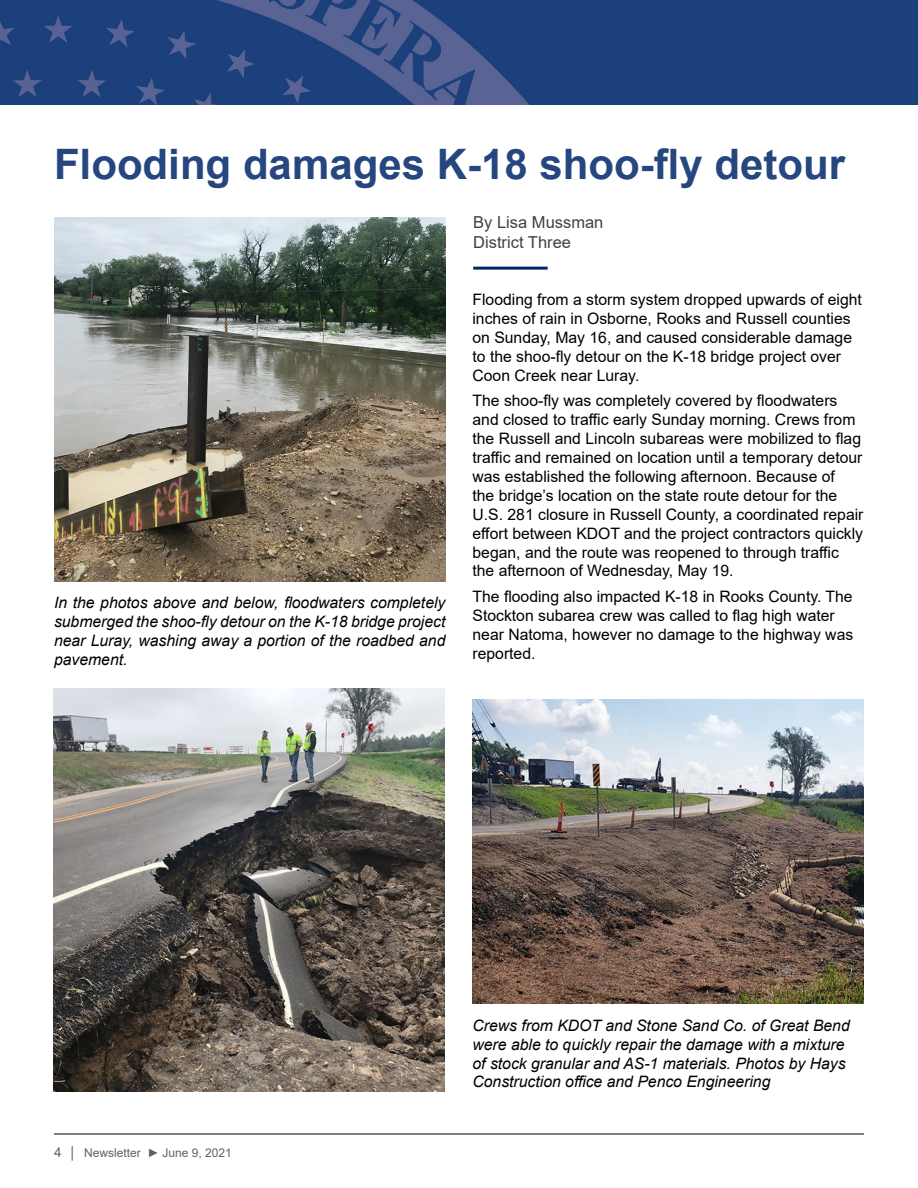
<style>
.page{position:relative;width:918px;height:1188px;background:#fff}
.page>*{position:absolute;margin:0;border:0;box-sizing:border-box;transform-origin:0 0}
.t1{font:700 42px "Arial";color:#264680}
.t2{font:16.5px/19.8px "Arial";color:#414042}
.t3{font:15.75px/18.9px "Arial";color:#000}
.t4{font:italic 15.75px/18.9px "Arial";color:#000;text-align:justify}
.t5{font:12px "Arial";color:#606163}
.s1{font-size:13.5px}
</style>
<div class="page">
<hr style="left:54px;top:1134px;width:810px;height:1px;background:#000">
<img style="left:0;top:0;width:710px;height:105px">
<div style="left:710px;top:0;width:208px;height:105px;background:#1c407c"></div>
<img style="left:54px;top:217px;width:392px;height:365px">
<img style="left:53px;top:688px;width:391px;height:403px">
<img style="left:472px;top:699px;width:392px;height:304px">
<hr style="left:473px;top:267px;width:75px;height:3px;background:#002569">
<h1 class="t1" style="left:54px;top:135px;width:793px">Flooding damages K-18 shoo-fly detour</h1>
<p class="t4" style="left:54px;top:594px;width:393px">In the photos above and below, floodwaters completely submerged the shoo-fly detour on the K-18 bridge project near Luray, washing away a portion of the roadbed and pavement.</p>
<p class="t2" style="left:473px;top:212px;width:132px">By Lisa Mussman<br>District Three</p>
<p class="t3" style="left:472px;top:290px;width:391px">Flooding from a storm system dropped upwards of eight inches of rain in Osborne, Rooks and Russell counties on Sunday, May 16, and caused considerable damage to the shoo-fly detour on the K-18 bridge project over Coon Creek near Luray.</p>
<p class="t3" style="left:472px;top:391px;width:393px">The shoo-fly was completely covered by floodwaters and closed to traffic early Sunday morning. Crews from the Russell and Lincoln subareas were mobilized to flag traffic and remained on location until a temporary detour was established the following afternoon. Because of<br>the bridge’s location on the state route detour for the U.S. 281 closure in Russell County, a coordinated repair effort between KDOT and the project contractors quickly began, and the route was reopened to through traffic the afternoon of Wednesday, May 19.</p>
<p class="t3" style="left:472px;top:587px;width:382px">The flooding also impacted K-18 in Rooks County. The Stockton subarea crew was called to flag high water near Natoma, however no damage to the highway was reported.</p>
<p class="t5" style="left:54px;top:1144px;width:179px"><span class="s1">4</span> │ Newsletter ► June 9, 2021</p>
<p class="t4" style="left:472px;top:1016px;width:379px;text-align:left">Crews from KDOT and Stone Sand Co. of Great Bend were able to quickly repair the damage with a mixture of stock granular and AS-1 materials. Photos by Hays Construction office and Penco Engineering</p>
</div>
